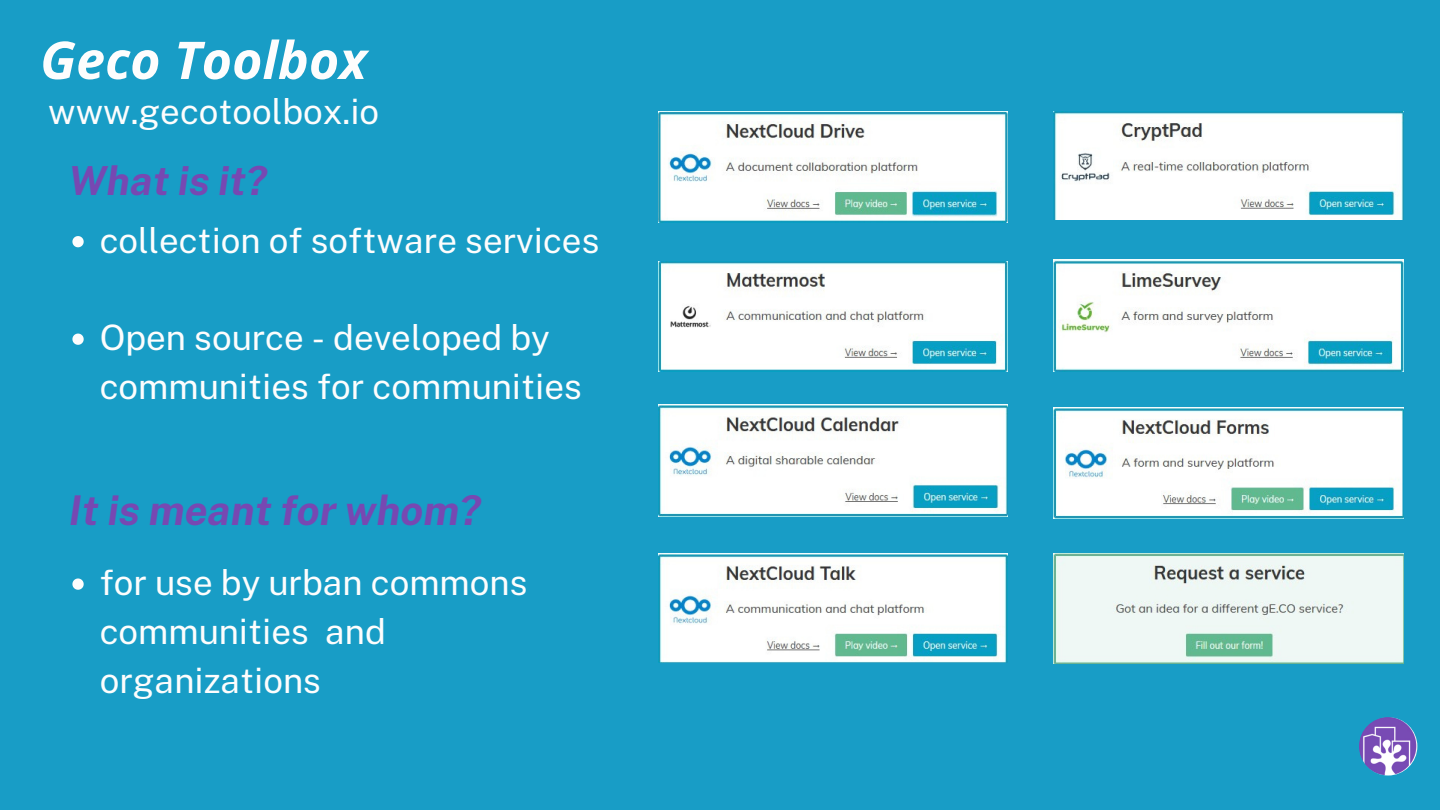
<style>
.page{position:relative;width:1440px;height:810px;background:#189dc6}
.page>*{position:absolute;margin:0;border:0;box-sizing:border-box;transform-origin:0 0}
.t1{font:italic 700 52px "Open Sans";color:#fdfdfd}
.t2{font:italic 700 41px "Public Sans";color:#7748b2}
.t3{font:italic 700 40px "Public Sans";color:#7748b2}
.t4{font:35px/48.8px "Public Sans";color:#fdfdfd}
</style>
<div class="page">
<img style="left:658px;top:112px;width:350px;height:110px">
<img style="left:658px;top:553px;width:350px;height:110px">
<img style="left:1054px;top:407px;width:349px;height:112px">
<img style="left:658px;top:404px;width:350px;height:113px">
<img style="left:658px;top:262px;width:350px;height:109px">
<img style="left:1054px;top:112px;width:349px;height:107px">
<img style="left:1054px;top:260px;width:349px;height:111px">
<img style="left:1054px;top:553px;width:349px;height:110px">
<svg style="left:72px;top:236px;width:12px;height:11px"></svg>
<svg style="left:72px;top:334px;width:12px;height:11px"></svg>
<svg style="left:72px;top:579px;width:12px;height:11px"></svg>
<img style="left:1359px;top:717px;width:58px;height:59px;border-radius:50%">
<p class="t1" style="left:40px;top:23px;width:328px">Geco Toolbox</p>
<p class="t4" style="left:48px;top:87px;width:333px">www.gecotoolbox.io</p>
<p class="t3" style="left:69px;top:157px;width:199px">What is it?</p>
<p class="t4" style="left:100px;top:215px;width:501px">collection of software services</p>
<p class="t4" style="left:100px;top:313px;width:484px">Open source - developed by communities for communities</p>
<p class="t2" style="left:69px;top:486px;width:413px">It is meant for whom?</p>
<p class="t4" style="left:100px;top:558px;width:429px">for use by urban commons communities and organizations</p>
</div>
